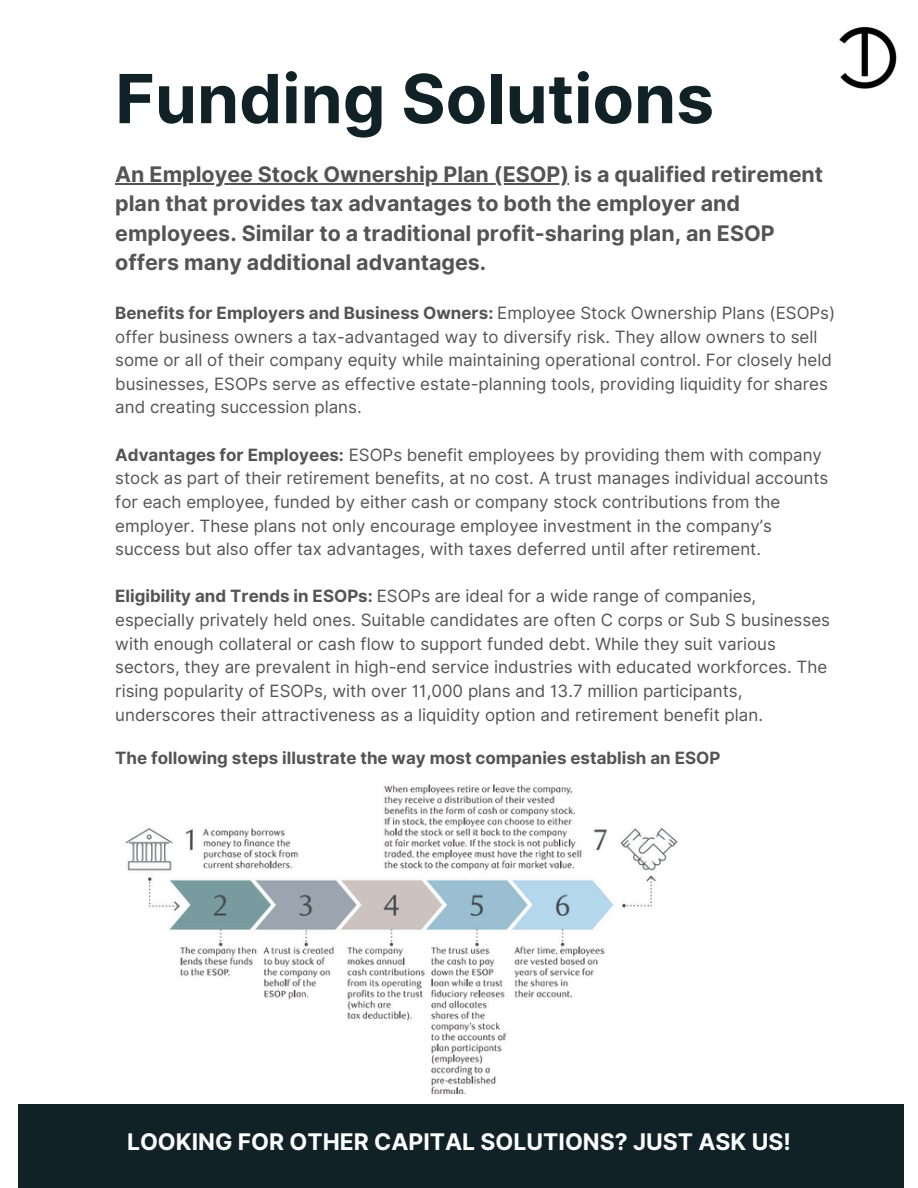
<style>
.page{position:relative;width:918px;height:1188px;background:#fff}
.page>*{position:absolute;margin:0;border:0;box-sizing:border-box;transform-origin:0 0}
.t1{font:700 67.8px "Inter";color:#102226}
.t2{font:700 22.95px "Inter";color:#fefefe}
.t3{font:700 21.45px/29.2px "Inter";color:#545454}
.t4{font:16.95px/23.7px "Inter";color:#545454}
.t5{font:700 16.95px "Inter";color:#545454}
.s1{font-weight:700}
</style>
<div class="page">
<div style="left:18px;top:1104px;width:886px;height:84px;background:#102226"></div>
<img style="left:839px;top:26px;width:58px;height:63px">
<img style="left:125px;top:784px;width:553px;height:309px">
<hr style="left:115px;top:183px;width:454px;height:1px;background:#545454">
<p class="t1" style="left:115px;top:58px;width:600px">Funding Solutions</p>
<p class="t3" style="left:115px;top:160px;width:709px">An Employee Stock Ownership Plan (ESOP) is a qualified retirement plan that provides tax advantages to both the employer and employees. Similar to a traditional profit-sharing plan, an ESOP offers many additional advantages.</p>
<p class="t4" style="left:115px;top:301px;width:722px"><span class="s1">Benefits for Employers and Business Owners:</span> Employee Stock Ownership Plans (ESOPs) offer business owners a tax-advantaged way to diversify risk. They allow owners to sell some or all of their company equity while maintaining operational control. For closely held businesses, ESOPs serve as effective estate-planning tools, providing liquidity for shares and creating succession plans.</p>
<p class="t4" style="left:115px;top:443px;width:715px"><span class="s1">Advantages for Employees:</span> ESOPs benefit employees by providing them with company stock as part of their retirement benefits, at no cost. A trust manages individual accounts for each employee, funded by either cash or company stock contributions from the employer. These plans not only encourage employee investment in the company’s success but also offer tax advantages, with taxes deferred until after retirement.</p>
<p class="t4" style="left:115px;top:584px;width:716px"><span class="s1">Eligibility and Trends in ESOPs:</span> ESOPs are ideal for a wide range of companies, especially privately held ones. Suitable candidates are often C corps or Sub S businesses with enough collateral or cash flow to support funded debt. While they suit various sectors, they are prevalent in high-end service industries with educated workforces. The rising popularity of ESOPs, with over 11,000 plans and 13.7 million participants, underscores their attractiveness as a liquidity option and retirement benefit plan.</p>
<p class="t5" style="left:115px;top:748px;width:607px">The following steps illustrate the way most companies establish an ESOP</p>
<p class="t2" style="left:127px;top:1128px;width:665px">LOOKING FOR OTHER CAPITAL SOLUTIONS? JUST ASK US!</p>
</div>
